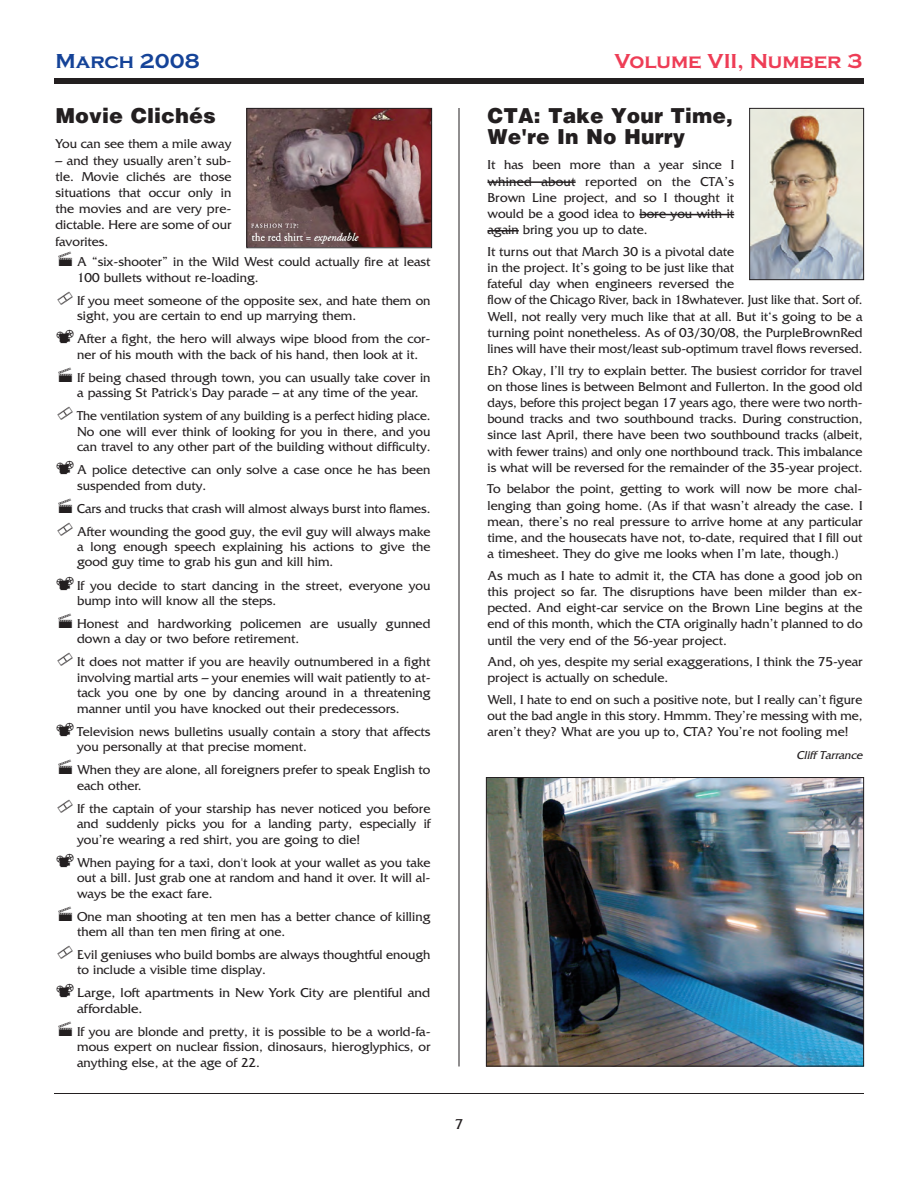
<style>
.page{position:relative;width:918px;height:1188px;background:#fff}
.page>*{position:absolute;margin:0;border:0;box-sizing:border-box;transform-origin:0 0}
.t1{font:900 21px/21px "Helvetica";color:#231f20}
.t2{font:700 21px "Copperplate Gothic";color:#ee3d56}
.t3{font:700 21px "Copperplate Gothic";color:#154398}
.t4{font:15px "Friz Quadrata";color:#231f20}
.t5{font:13.5px/16.2px "Friz Quadrata";color:#231f20}
.t6{font:13.5px/15.5px "Friz Quadrata";color:#231f20;scale:1.05 1}
.t7{font:italic 12px "Friz Quadrata";color:#231f20}
</style>
<div class="page">
<hr style="left:54px;top:1093px;width:810px;height:1px;background:#231f20">
<div style="left:54px;top:78px;width:810px;height:6px;background:#231f20"></div>
<hr style="left:459px;top:108px;width:1px;height:958px;background:#231f20">
<hr style="left:488px;top:181px;width:88px;height:2px;background:#231f20">
<hr style="left:639px;top:214px;width:95px;height:1px;background:#231f20">
<hr style="left:488px;top:230px;width:31px;height:2px;background:#231f20">
<img style="left:751px;top:110px;width:111px;height:168px">
<div style="left:749px;top:108px;width:115px;height:172px;border:1px solid #231f20"></div>
<img style="left:488px;top:779px;width:374px;height:285px">
<div style="left:486px;top:777px;width:378px;height:289px;border:1px solid #231f20"></div>
<img style="left:248px;top:110px;width:182px;height:136px">
<div style="left:246px;top:108px;width:186px;height:140px;border:1px solid #231f20"></div>
<h1 class="t3" style="left:56px;top:48px;width:146px">March 2008</h1>
<h1 class="t2" style="left:615px;top:48px;width:249px">Volume VII, Number 3</h1>
<h1 class="t1" style="left:56px;top:105px;width:162px">Movie Clichés</h1>
<p class="t5" style="left:56px;top:136px;width:177px">You can see them a mile away</p>
<p class="t5" style="left:56px;top:152px;width:177px;text-align:justify">– and they usually aren’t sub&shy;tle. Movie clichés are those situations that occur only in the movies and are very pre&shy;dictable. Here are some of our favorites.</p>
<p class="t5" style="left:77px;top:254px;width:355px;line-height:15.5px">A “six-shooter” in the Wild West could actually fire at least<br>100 bullets without re-loading.</p>
<p class="t5" style="left:77px;top:292px;width:355px;line-height:15.5px">If you meet someone of the opposite sex, and hate them on sight, you are certain to end up marrying them.</p>
<p class="t5" style="left:77px;top:331px;width:355px;line-height:15.5px">After a fight, the hero will always wipe blood from the cor&shy;ner of his mouth with the back of his hand, then look at it.</p>
<p class="t5" style="left:77px;top:369px;width:355px;line-height:15.5px">If being chased through town, you can usually take cover in a passing St Patrick's Day parade – at any time of the year.</p>
<p class="t5" style="left:77px;top:408px;width:355px;line-height:15.5px;text-align:justify">The ventilation system of any building is a perfect hiding place.<br>No one will ever think of looking for you in there, and you can travel to any other part of the building without difficulty.</p>
<p class="t5" style="left:77px;top:462px;width:355px;line-height:15.5px">A police detective can only solve a case once he has been suspended from duty.</p>
<p class="t5" style="left:77px;top:496px;width:355px;line-height:23px">Cars and trucks that crash will almost always burst into flames.<br>After wounding the good guy, the evil guy will always make</p>
<p class="t5" style="left:77px;top:539px;width:355px;line-height:15.5px">a long enough speech explaining his actions to give the good guy time to grab his gun and kill him.</p>
<p class="t5" style="left:77px;top:577px;width:355px;line-height:15.5px">If you decide to start dancing in the street, everyone you bump into will know all the steps.</p>
<p class="t5" style="left:77px;top:616px;width:355px;line-height:15.5px">Honest and hardworking policemen are usually gunned down a day or two before retirement.</p>
<p class="t5" style="left:77px;top:654px;width:355px;line-height:15.5px;text-align:justify">It does not matter if you are heavily outnumbered in a fight involving martial arts – your enemies will wait patiently to at&shy;tack you one by one by dancing around in a threatening manner until you have knocked out their predecessors.</p>
<p class="t5" style="left:77px;top:723px;width:355px;line-height:15.5px">Television news bulletins usually contain a story that affects you personally at that precise moment.</p>
<p class="t5" style="left:77px;top:762px;width:355px;line-height:15.5px">When they are alone, all foreigners prefer to speak English to each other.</p>
<p class="t5" style="left:77px;top:800px;width:355px;line-height:15.5px;text-align:justify">If the captain of your starship has never noticed you before and suddenly picks you for a landing party, especially if you’re wearing a red shirt, you are going to die!</p>
<p class="t5" style="left:77px;top:854px;width:355px;line-height:15.5px;text-align:justify">When paying for a taxi, don't look at your wallet as you take out a bill. Just grab one at random and hand it over. It will al&shy;ways be the exact fare.</p>
<p class="t5" style="left:77px;top:908px;width:355px;line-height:15.5px">One man shooting at ten men has a better chance of killing them all than ten men firing at one.</p>
<p class="t5" style="left:77px;top:947px;width:355px;line-height:15.5px">Evil geniuses who build bombs are always thoughtful enough to include a visible time display.</p>
<p class="t6" style="left:77px;top:985px;width:338px">Large, loft apartments in New York City are plentiful and affordable.</p>
<p class="t5" style="left:77px;top:1024px;width:355px;line-height:15.5px;text-align:justify">If you are blonde and pretty, it is possible to be a world-fa&shy;mous expert on nuclear fission, dinosaurs, hieroglyphics, or anything else, at the age of 22.</p>
<p class="t4" style="left:455px;top:1115px;width:10px">7</p>
<h1 class="t1" style="left:488px;top:105px;width:247px">CTA: Take Your Time,<br>We're In No Hurry</h1>
<p class="t5" style="left:488px;top:157px;width:248px;text-align:justify">It has been more than a year since I whined about reported on the CTA’s Brown Line project, and so I thought it would be a good idea to bore you with it again bring you up to date.</p>
<p class="t5" style="left:488px;top:243px;width:377px">It turns out that March 30 is a pivotal date<br>in the project. It’s going to be just like that<br>fateful day when engineers reversed the<br>flow of the Chicago River, back in 18whatever. Just like that. Sort of.<br>Well, not really very much like that at all. But it‘s going to be a turning point nonetheless. As of 03/30/08, the PurpleBrownRed lines will have their most/least sub-optimum travel flows reversed.</p>
<p class="t5" style="left:487px;top:362px;width:377px;text-align:justify">Eh? Okay, I’ll try to explain better. The busiest corridor for travel on those lines is between Belmont and Fullerton. In the good old days, before this project began 17 years ago, there were two north&shy;bound tracks and two southbound tracks. During construction, since last April, there have been two southbound tracks (albeit, with fewer trains) and only one northbound track. This imbalance is what will be reversed for the remainder of the 35-year project.</p>
<p class="t5" style="left:487px;top:481px;width:377px;text-align:justify">To belabor the point, getting to work will now be more chal&shy;lenging than going home. (As if that wasn’t already the case. I mean, there’s no real pressure to arrive home at any particular time, and the housecats have not, to-date, required that I fill out a timesheet. They do give me looks when I’m late, though.)</p>
<p class="t5" style="left:487px;top:567px;width:377px;text-align:justify">As much as I hate to admit it, the CTA has done a good job on this project so far. The disruptions have been milder than ex&shy;pected. And eight-car service on the Brown Line begins at the end of this month, which the CTA originally hadn’t planned to do until the very end of the 56-year project.</p>
<p class="t5" style="left:487px;top:653px;width:377px">And, oh yes, despite my serial exaggerations, I think the 75-year project is actually on schedule.</p>
<p class="t5" style="left:488px;top:691px;width:377px;text-align:justify">Well, I hate to end on such a positive note, but I really can’t figure out the bad angle in this story. Hmmm. They’re messing with me, aren’t they? What are you up to, CTA? You’re not fooling me!</p>
<p class="t7" style="left:797px;top:748px;width:69px">Cliff Tarrance</p>
</div>
